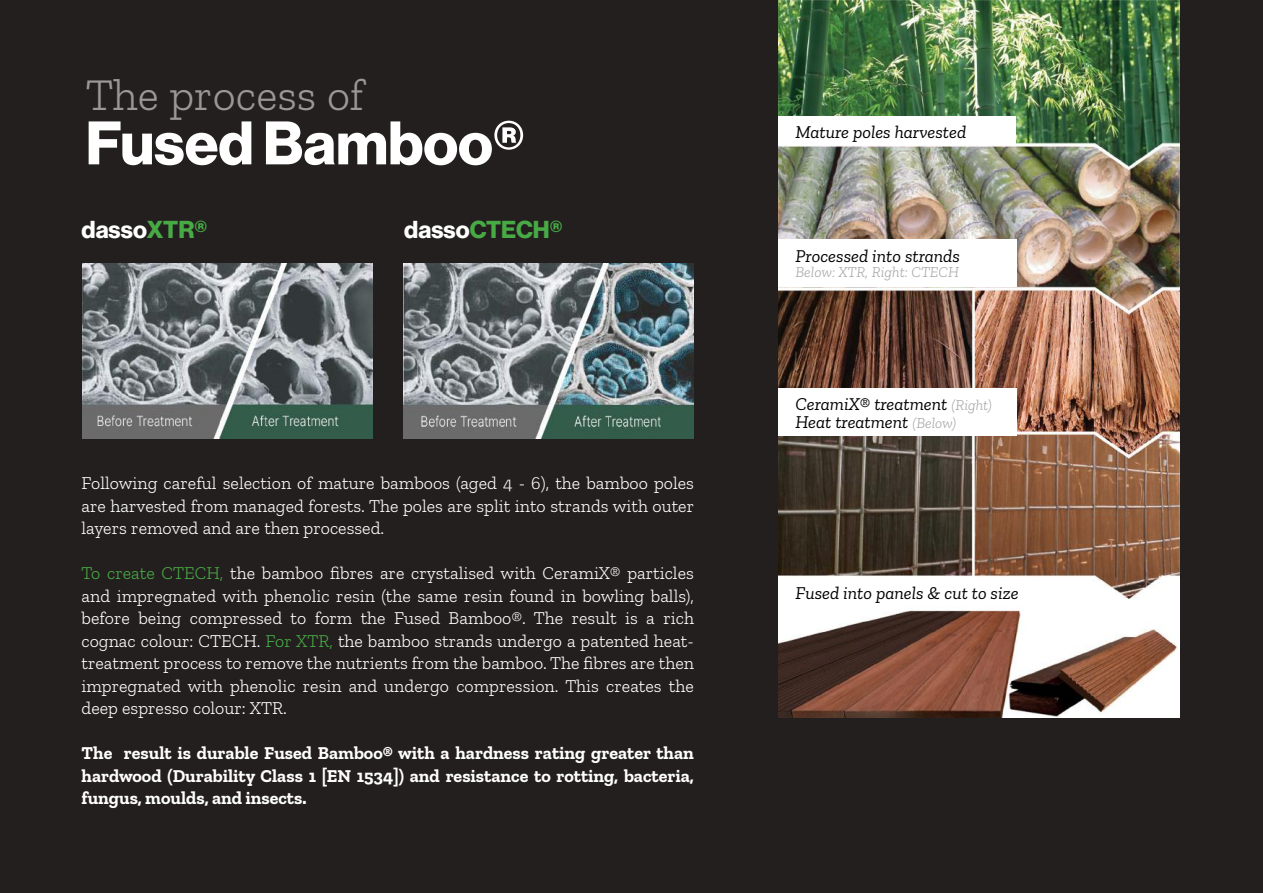
<style>
.page{position:relative;width:1263px;height:893px;background:#fff}
.page>*{position:absolute;margin:0;border:0;box-sizing:border-box;transform-origin:0 0}
.t1{font:60px "N Haas Grotesk DS Pro 75 Bd";color:#fff}
.t2{font:300 45px "Zilla Slab";color:#999797}
.t3{font:24px "N Haas Grotesk DS Pro 75 Bd";color:#47aa45}
.t4{font:24px "N Haas Grotesk DS Pro 75 Bd";color:#fff}
.t5{font:300 18px/22.5px "Zilla Slab";color:#fff;text-align:justify}
.t6{font:700 18px/22.5px "Zilla Slab";color:#fff;text-align:justify}
.t7{font:italic 18px/18px "Zilla Slab";color:#000}
.t8{font:italic 300 15px "Zilla Slab";color:#a6a6a6}
.s1{color:#47aa45}
.s2{color:#fff}
.s3{font-weight:300;font-size:15px;color:#a6a6a6}
</style>
<div class="page">
<div style="left:0;top:1px;width:1263px;height:892px;background:#241f1f"></div>
<img style="left:83px;top:263px;width:290px;height:175px">
<img style="left:404px;top:263px;width:290px;height:175px">
<img style="left:777px;top:0;width:402px;height:718px">
<div style="left:778px;top:239px;width:239px;height:48px;background:#fff"></div>
<div style="left:778px;top:389px;width:239px;height:47px;background:#fff"></div>
<div style="left:770px;top:117px;width:246px;height:28px;background:#fff"></div>
<div style="left:744px;top:0;width:33px;height:893px;background:#241f1f"></div>
<h2 class="t2" style="left:86px;top:71px;width:280px">The process of</h2>
<h1 class="t1" style="left:86px;top:108px;width:440px">Fused Bamboo®</h1>
<h3 class="t4" style="left:82px;top:215px;width:127px">dasso<span class="s1">XTR®</span></h3>
<h3 class="t3" style="left:404px;top:215px;width:160px"><span class="s2">dasso</span>CTECH®</h3>
<p class="t5" style="left:82px;top:472px;width:614px">Following careful selection of mature bamboos (aged 4 - 6), the bamboo poles are harvested from managed forests. The poles are split into strands with outer layers removed and are then processed.</p>
<p class="t5" style="left:82px;top:562px;width:614px"><span class="s1">To create CTECH,</span> the bamboo fibres are crystalised with CeramiX® particles and impregnated with phenolic resin (the same resin found in bowling balls), before being compressed to form the Fused Bamboo®. The result is a rich cognac colour: CTECH. <span class="s1">For XTR,</span> the bamboo strands undergo a patented heat&shy;treatment process to remove the nutrients from the bamboo. The fibres are then impregnated with phenolic resin and undergo compression. This creates the deep espresso colour: XTR.</p>
<p class="t6" style="left:82px;top:742px;width:614px">The result is durable Fused Bamboo® with a hardness rating greater than hardwood (Durability Class 1 [EN 1534]) and resistance to rotting, bacteria, fungus, moulds, and insects.</p>
<p class="t7" style="left:795px;top:123px;width:172px">Mature poles harvested</p>
<p class="t7" style="left:795px;top:247px;width:166px">Processed into strands</p>
<p class="t8" style="left:795px;top:264px;width:165px">Below: XTR, Right: CTECH</p>
<p class="t7" style="left:795px;top:395px;width:198px">CeramiX® treatment <span class="s3">(Right)<br></span>Heat treatment <span class="s3">(Below)</span></p>
<p class="t7" style="left:795px;top:584px;width:225px">Fused into panels &amp; cut to size</p>
</div>
